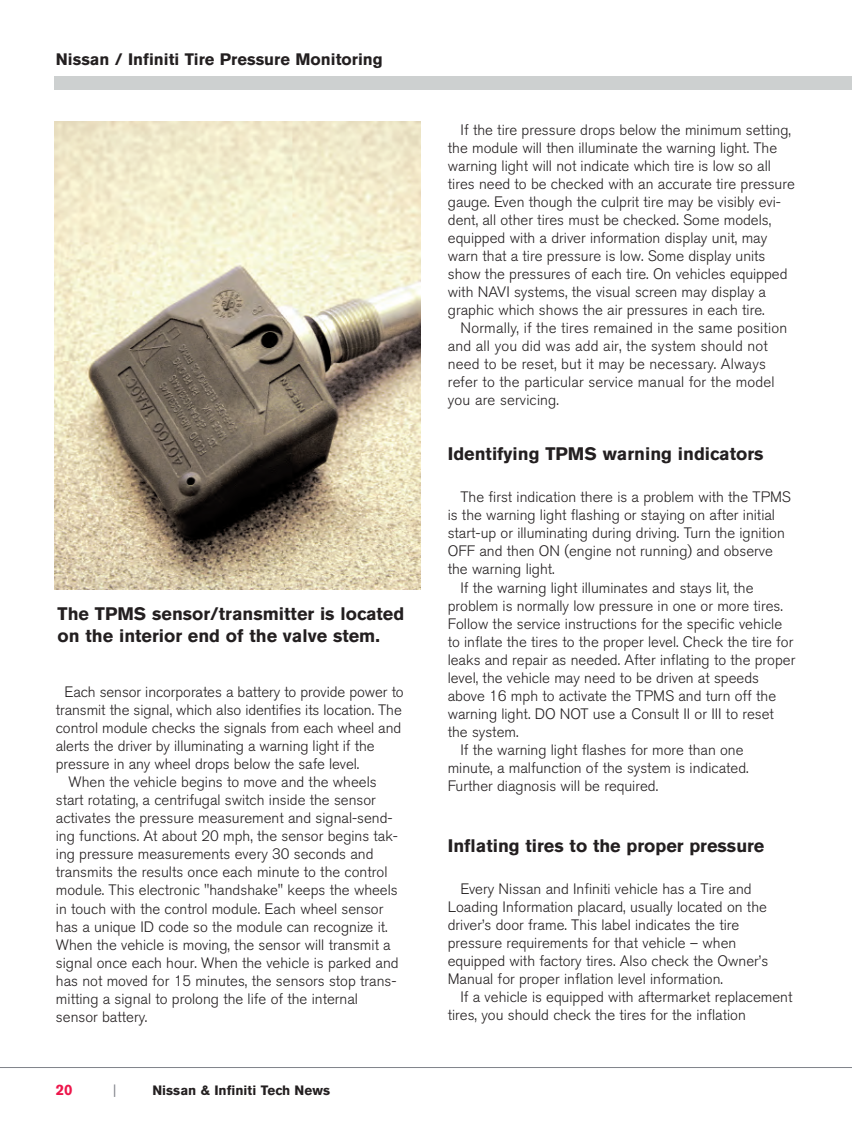
<style>
.page{position:relative;width:852px;height:1135px;background:#fff}
.page>*{position:absolute;margin:0;border:0;box-sizing:border-box;transform-origin:0 0}
.t1{font:700 18px/21.9px "Nissan AG";color:#231f20}
.t2{font:700 16.5px "Nissan AG";color:#231f20}
.t3{font:300 15px/18px "Nissan AG";color:#231f20}
.t4{font:700 15px "Nissan AG";color:#ed164b}
.t5{font:700 13.5px "Nissan AG";color:#231f20}
.t6{font:13.5px "Nissan AG";color:#80838a}
</style>
<div class="page">
<hr style="left:0;top:1067px;width:851px;height:1px;background:#80838a">
<div style="left:54px;top:76px;width:797px;height:13px;background:#cdd0d0"></div>
<img style="left:54px;top:122px;width:366px;height:467px">
<p class="t2" style="left:56px;top:49px;width:328px">Nissan / Infiniti Tire Pressure Monitoring</p>
<p class="t1" style="left:58px;top:603px;width:348px">The TPMS sensor/transmitter is located on the interior end of the valve stem.</p>
<p class="t3" style="left:64px;top:683px;width:341px">Each sensor incorporates a battery to provide power to</p>
<p class="t3" style="left:56px;top:701px;width:347px">transmit the signal, which also identifies its location. The</p>
<p class="t3" style="left:56px;top:719px;width:347px">control module checks the signals from each wheel and</p>
<p class="t3" style="left:56px;top:737px;width:320px">alerts the driver by illuminating a warning light if the</p>
<p class="t3" style="left:56px;top:755px;width:305px">pressure in any wheel drops below the safe level.</p>
<p class="t3" style="left:69px;top:773px;width:309px">When the vehicle begins to move and the wheels</p>
<p class="t3" style="left:56px;top:791px;width:321px">start rotating, a centrifugal switch inside the sensor</p>
<p class="t3" style="left:56px;top:809px;width:338px">activates the pressure measurement and signal-send-</p>
<p class="t3" style="left:56px;top:827px;width:343px">ing functions. At about 20 mph, the sensor begins tak-</p>
<p class="t3" style="left:56px;top:845px;width:319px">ing pressure measurements every 30 seconds and</p>
<p class="t3" style="left:56px;top:863px;width:333px">transmits the results once each minute to the control</p>
<p class="t3" style="left:56px;top:881px;width:343px">module. This electronic "handshake" keeps the wheels</p>
<p class="t3" style="left:56px;top:899px;width:329px">in touch with the control module. Each wheel sensor</p>
<p class="t3" style="left:56px;top:917px;width:333px">has a unique ID code so the module can recognize it.</p>
<p class="t3" style="left:56px;top:935px;width:336px">When the vehicle is moving, the sensor will transmit a</p>
<p class="t3" style="left:56px;top:953px;width:344px">signal once each hour. When the vehicle is parked and</p>
<p class="t3" style="left:56px;top:971px;width:342px">has not moved for 15 minutes, the sensors stop trans-</p>
<p class="t3" style="left:56px;top:990px;width:303px">mitting a signal to prolong the life of the internal</p>
<p class="t3" style="left:56px;top:1008px;width:93px">sensor battery.</p>
<p class="t4" style="left:56px;top:1081px;width:18px">20</p>
<p class="t6" style="left:113px;top:1082px;width:5px">|</p>
<p class="t5" style="left:152px;top:1082px;width:179px">Nissan &amp; Infiniti Tech News</p>
<p class="t3" style="left:447px;top:121px;width:348px;text-indent:13px">If the tire pressure drops below the minimum setting, the module will then illuminate the warning light. The warning light will not indicate which tire is low so all tires need to be checked with an accurate tire pressure gauge. Even though the culprit tire may be visibly evi&shy;dent, all other tires must be checked. Some models, equipped with a driver information display unit, may warn that a tire pressure is low. Some display units show the pressures of each tire. On vehicles equipped with NAVI systems, the visual screen may display a graphic which shows the air pressures in each tire.</p>
<p class="t3" style="left:447px;top:319px;width:340px;text-indent:13px">Normally, if the tires remained in the same position and all you did was add air, the system should not need to be reset, but it may be necessary. Always refer to the particular service manual for the model you are servicing.</p>
<p class="t1" style="left:447px;top:443px;width:317px">Identifying TPMS warning indicators</p>
<p class="t3" style="left:460px;top:488px;width:332px">The first indication there is a problem with the TPMS</p>
<p class="t3" style="left:447px;top:506px;width:329px">is the warning light flashing or staying on after initial</p>
<p class="t3" style="left:447px;top:524px;width:338px">start-up or illuminating during driving. Turn the ignition</p>
<p class="t3" style="left:447px;top:542px;width:326px">OFF and then ON (engine not running) and observe</p>
<p class="t3" style="left:447px;top:560px;width:108px">the warning light.</p>
<p class="t3" style="left:460px;top:578px;width:294px">If the warning light illuminates and stays lit, the</p>
<p class="t3" style="left:447px;top:596px;width:336px">problem is normally low pressure in one or more tires.</p>
<p class="t3" style="left:447px;top:615px;width:336px">Follow the service instructions for the specific vehicle</p>
<p class="t3" style="left:447px;top:633px;width:347px">to inflate the tires to the proper level. Check the tire for</p>
<p class="t3" style="left:447px;top:651px;width:349px">leaks and repair as needed. After inflating to the proper</p>
<p class="t3" style="left:447px;top:669px;width:313px">level, the vehicle may need to be driven at speeds</p>
<p class="t3" style="left:447px;top:687px;width:330px">above 16 mph to activate the TPMS and turn off the</p>
<p class="t3" style="left:447px;top:705px;width:327px">warning light. DO NOT use a Consult II or III to reset</p>
<p class="t3" style="left:447px;top:723px;width:72px">the system.</p>
<p class="t3" style="left:460px;top:741px;width:284px">If the warning light flashes for more than one</p>
<p class="t3" style="left:447px;top:759px;width:302px">minute, a malfunction of the system is indicated.</p>
<p class="t3" style="left:447px;top:777px;width:212px">Further diagnosis will be required.</p>
<p class="t1" style="left:447px;top:834px;width:318px">Inflating tires to the proper pressure</p>
<p class="t3" style="left:447px;top:880px;width:322px;text-indent:13px">Every Nissan and Infiniti vehicle has a Tire and Loading Information placard, usually located on the driver’s door frame. This label indicates the tire pressure requirements for that vehicle – when equipped with factory tires. Also check the Owner’s Manual for proper inflation level information.</p>
<p class="t3" style="left:447px;top:988px;width:346px;text-indent:13px">If a vehicle is equipped with aftermarket replacement tires, you should check the tires for the inflation</p>
</div>
